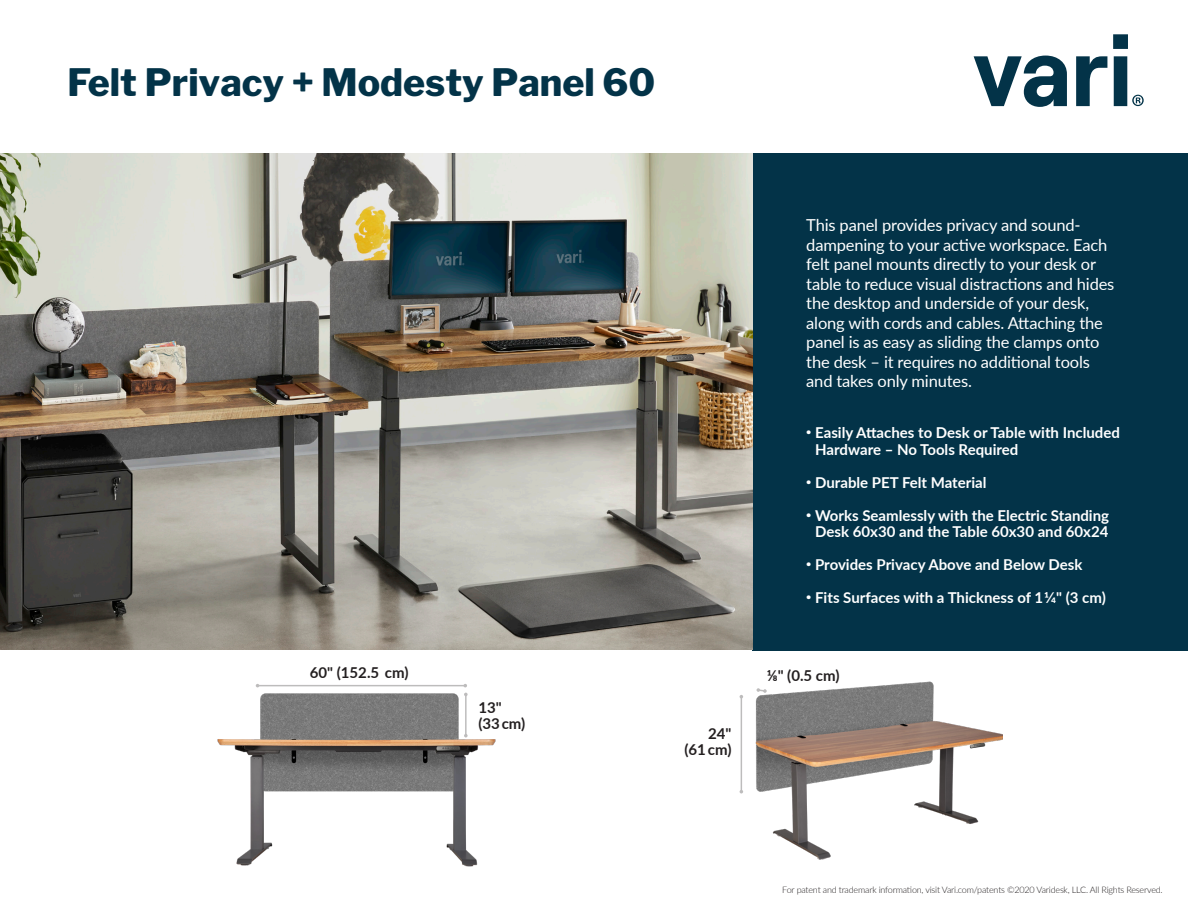
<style>
.page{position:relative;width:1188px;height:918px;background:#fff}
.page>*{position:absolute;margin:0;border:0;box-sizing:border-box;transform-origin:0 0}
.t1{font:800 37.5px "Libre Franklin";color:#033348}
.Body_Copy{font:16.5px/19.5px "Lato";letter-spacing:-.01em;color:#fff}
.Icon_Description{font:700 15px/16.5px "Lato";color:#fff}
.t2{font:700 15px "Lato";color:#231f20}
.t3{font:300 9px "Lato";letter-spacing:-.02em;color:#231f20}
</style>
<div class="page">
<svg style="left:974px;top:56px;width:93px;height:51px"></svg>
<svg style="left:1076px;top:56px;width:31px;height:50px"></svg>
<svg style="left:1113px;top:34px;width:31px;height:72px"></svg>
<div style="left:752px;top:153px;width:436px;height:498px;background:#033348"></div>
<img style="left:0;top:153px;width:752px;height:497px">
<img style="left:217px;top:692px;width:279px;height:175px">
<hr style="left:258px;top:685px;width:207px;height:1px;background:#231f20">
<svg style="left:463px;top:684px;width:4px;height:3px"></svg>
<hr style="left:465px;top:694px;width:2px;height:42px;background:#231f20">
<svg style="left:464px;top:693px;width:4px;height:3px"></svg>
<svg style="left:464px;top:734px;width:4px;height:3px"></svg>
<hr style="left:741px;top:697px;width:1px;height:95px;background:#231f20">
<img style="left:755px;top:681px;width:248px;height:179px">
<svg style="left:757px;top:688px;width:10px;height:5px"></svg>
<p class="t1" style="left:68px;top:60px;width:589px">Felt Privacy + Modesty Panel 60</p>
<p class="t2" style="left:310px;top:662px;width:100px">60" (152.5 cm)</p>
<p class="t2" style="left:478px;top:696px;width:25px">13"</p>
<p class="t2" style="left:478px;top:713px;width:49px">(33 cm)</p>
<p class="t2" style="left:708px;top:722px;width:25px">24"</p>
<p class="t2" style="left:685px;top:739px;width:49px">(61 cm)</p>
<p class="Body_Copy" style="left:806px;top:215px;width:310px">This panel provides privacy and sound&shy;dampening to your active workspace. Each felt panel mounts directly to your desk or table to reduce visual distractions and hides the desktop and underside of your desk, along with cords and cables. Attaching the panel is as easy as sliding the clamps onto the desk – it requires no additional tools and takes only minutes.</p>
<p class="Icon_Description" style="left:815px;top:424px;width:306px;text-indent:-9px"><sup>•</sup> Easily Attaches to Desk or Table with Included<br>Hardware – No Tools Required</p>
<p class="Icon_Description" style="left:806px;top:473px;width:182px"><sup>•</sup> Durable PET Felt Material</p>
<p class="Icon_Description" style="left:806px;top:506px;width:304px;text-align:center"><sup>•</sup> Works Seamlessly with the Electric Standing<br>Desk 60x30 and the Table 60x30 and 60x24</p>
<p class="Icon_Description" style="left:806px;top:556px;width:278px"><sup>•</sup> Provides Privacy Above and Below Desk</p>
<p class="Icon_Description" style="left:806px;top:589px;width:301px"><sup>•</sup> Fits Surfaces with a Thickness of 1 1/4" (3 cm)</p>
<p class="t2" style="left:767px;top:664px;width:74px">⅛" (0.5 cm)</p>
<p class="t3" style="left:782px;top:883px;width:382px">For patent and trademark information, visit Vari.com/patents ©2020 Varidesk, LLC. All Rights Reserved.</p>
</div>
